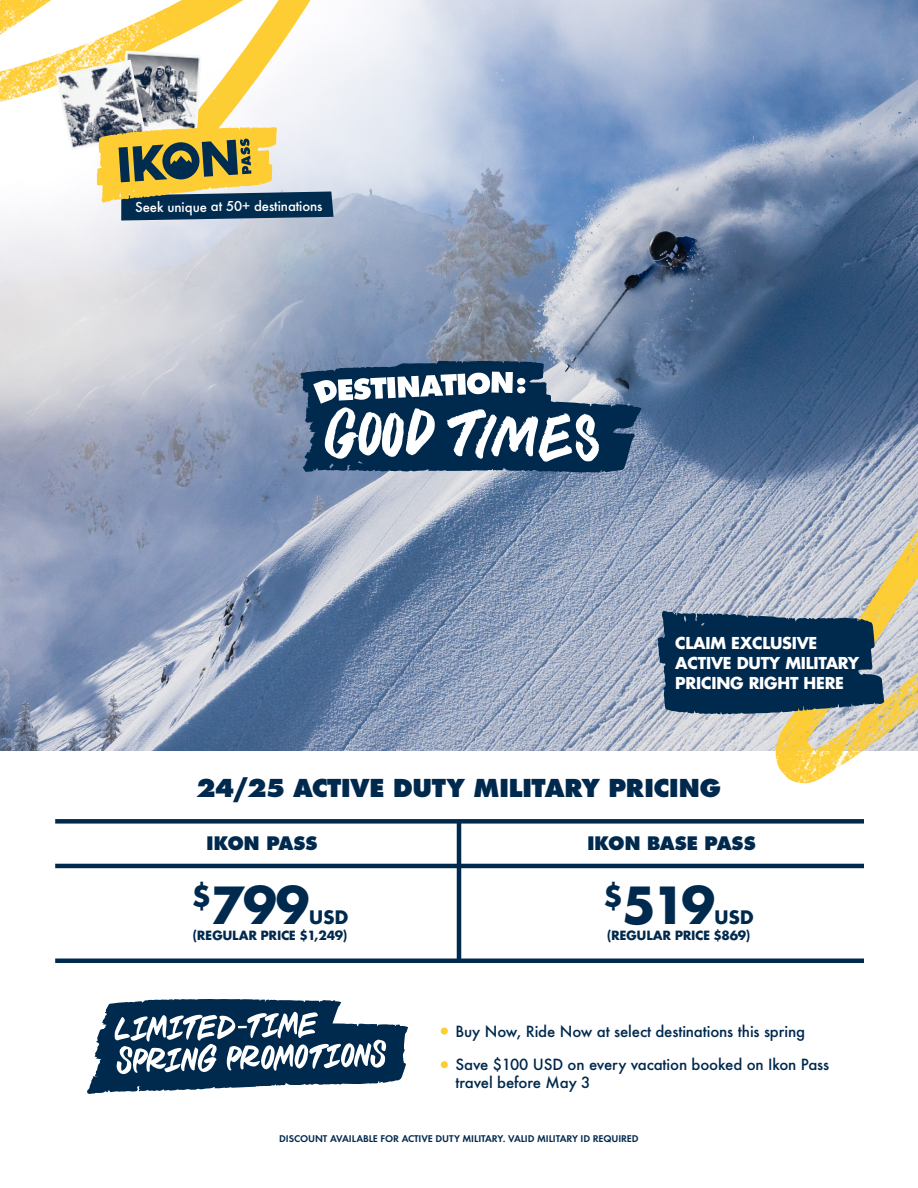
<style>
.page{position:relative;width:918px;height:1188px;background:#fff}
.page>*{position:absolute;margin:0;border:0;box-sizing:border-box;transform-origin:0 0}
.t1{font:700 49.65px "Futura ND";letter-spacing:-.05em;color:#00294e}
.t2{font:800 24px "Futura ND";letter-spacing:-.03em;color:#00294e}
.t3{font:800 18.15px "Futura ND";letter-spacing:-.03em;color:#00294e}
.t4{font:700 18.15px "Futura ND";letter-spacing:-.02em;color:#00294e}
.t5{font:700 15.9px/20px "Futura Std";letter-spacing:-.015em;color:#fff}
.t6{font:500 15px/18px "Futura ND";letter-spacing:-.01em;color:#00294e}
.t7{font:500 13.2px "Futura ND";color:#fff}
.t8{font:700 12.3px "Futura ND";letter-spacing:-.03em;color:#00294e}
.t9{font:600 9px "Futura ND";letter-spacing:-.01em;color:#00294e}
</style>
<div class="page">
<img style="left:0;top:0;width:918px;height:751px">
<hr style="left:457px;top:821px;width:4px;height:140px;background:#00294e">
<hr style="left:55px;top:959px;width:809px;height:4px;background:#00294e">
<hr style="left:55px;top:864px;width:809px;height:4px;background:#00294e">
<div style="left:55px;top:819px;width:809px;height:5px;background:#00294e"></div>
<img style="left:775px;top:529px;width:143px;height:254px">
<svg style="left:657px;top:610px;width:227px;height:105px;background:#20415e"></svg>
<img style="left:0;top:0;width:310px;height:205px">
<img style="left:121px;top:51px;width:81px;height:76px">
<img style="left:56px;top:60px;width:90px;height:91px">
<svg style="left:97px;top:127px;width:237px;height:94px;background:#969771"></svg>
<svg style="left:300px;top:361px;width:342px;height:112px"></svg>
<svg style="left:87px;top:999px;width:321px;height:95px"></svg>
<div style="left:441px;top:1028px;width:7px;height:7px;background:#fecd33;border-radius:50%"></div>
<div style="left:441px;top:1061px;width:7px;height:7px;background:#fecd33;border-radius:50%"></div>
<p class="t7" style="left:135px;top:199px;width:189px;rotate:-1deg">Seek unique at 50+ destinations</p>
<p class="t5" style="left:675px;top:632px;width:186px">CLAIM EXCLUSIVE<br>ACTIVE DUTY MILITARY<br>PRICING RIGHT HERE</p>
<p class="t2" style="left:197px;top:772px;width:526px">24/25 ACTIVE DUTY MILITARY PRICING</p>
<p class="t3" style="left:206px;top:830px;width:113px">IKON PASS</p>
<p class="t3" style="left:587px;top:830px;width:170px">IKON BASE PASS</p>
<p class="t1" style="left:191px;top:872px;width:120px"><sup>$</sup>799</p>
<p class="t1" style="left:603px;top:872px;width:114px"><sup>$</sup>519</p>
<p class="t4" style="left:309px;top:905px;width:41px">USD</p>
<p class="t8" style="left:193px;top:927px;width:156px">(REGULAR PRICE $1,249)</p>
<p class="t4" style="left:714px;top:905px;width:41px">USD</p>
<p class="t8" style="left:607px;top:927px;width:145px">(REGULAR PRICE $869)</p>
<p class="t6" style="left:456px;top:1022px;width:351px">Buy Now, Ride Now at select destinations this spring</p>
<p class="t6" style="left:456px;top:1055px;width:375px">Save $100 USD on every vacation booked on Ikon Pass travel before May 3</p>
<p class="t9" style="left:279px;top:1133px;width:361px">DISCOUNT AVAILABLE FOR ACTIVE DUTY MILITARY. VALID MILITARY ID REQUIRED</p>
</div>
